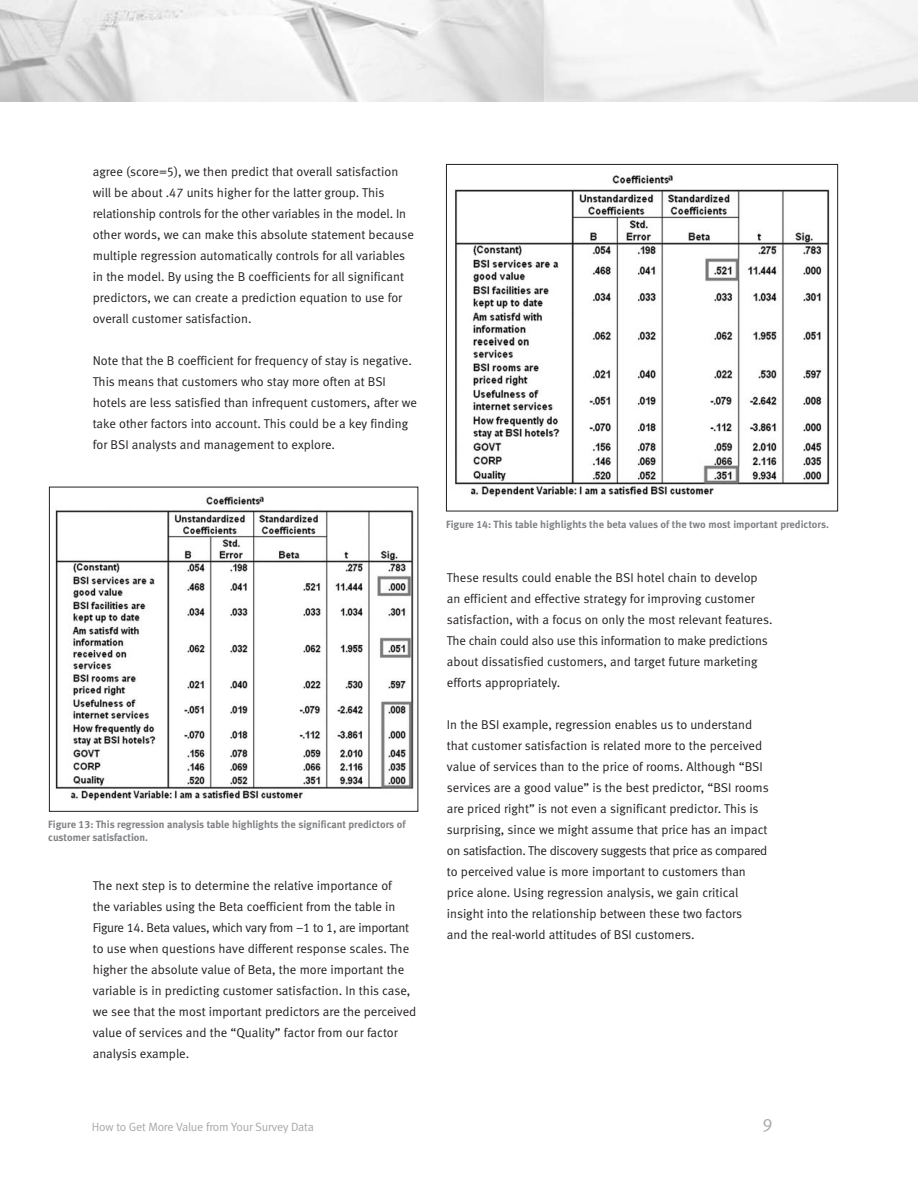
<style>
.page{position:relative;width:918px;height:1188px;background:#fff}
.page>*{position:absolute;margin:0;border:0;box-sizing:border-box;transform-origin:0 0}
.t1{font:18px "Meta Normal LF";color:#a8a9ad}
.t2{font:12.75px/21px "Meta Normal LF";color:#231f20}
.t3{font:12px "Meta Normal";letter-spacing:-.015em;color:#a8a9ad}
.t4{font:10.5px/12.6px "Meta Bold LF";color:#808285}
</style>
<div class="page">
<img style="left:0;top:0;width:918px;height:102px">
<img style="left:55px;top:496px;width:359px;height:305px">
<div style="left:49px;top:487px;width:369px;height:325px;border:1px solid #231f20"></div>
<img style="left:454px;top:175px;width:376px;height:322px">
<div style="left:446px;top:164px;width:392px;height:348px;border:1px solid #231f20"></div>
<p class="t2" style="left:93px;top:163px;width:323px">agree (score=5), we then predict that overall satisfaction will be about .47 units higher for the latter group. This relationship controls for the other variables in the model. In other words, we can make this absolute statement because multiple regression automatically controls for all variables in the model. By using the B coefficients for all significant predictors, we can create a prediction equation to use for overall customer satisfaction.</p>
<p class="t2" style="left:93px;top:352px;width:326px">Note that the B coefficient for frequency of stay is negative.<br>This means that customers who stay more often at BSI hotels are less satisfied than infrequent customers, after we take other factors into account. This could be a key finding for BSI analysts and management to explore.</p>
<p class="t4" style="left:48px;top:819px;width:359px">Figure 13: This regression analysis table highlights the significant predictors of customer satisfaction.</p>
<p class="t2" style="left:93px;top:877px;width:325px">The next step is to determine the relative importance of<br>the variables using the Beta coefficient from the table in Figure 14. Beta values, which vary from –1 to 1, are important to use when questions have different response scales. The higher the absolute value of Beta, the more important the variable is in predicting customer satisfaction. In this case, we see that the most important predictors are the perceived value of services and the “Quality” factor from our factor analysis example.</p>
<p class="t4" style="left:446px;top:519px;width:384px">Figure 14: This table highlights the beta values of the two most important predictors.</p>
<p class="t2" style="left:447px;top:568px;width:327px">These results could enable the BSI hotel chain to develop an efficient and effective strategy for improving customer satisfaction, with a focus on only the most relevant features.<br>The chain could also use this information to make predictions about dissatisfied customers, and target future marketing efforts appropriately.</p>
<p class="t2" style="left:447px;top:715px;width:323px">In the BSI example, regression enables us to understand that customer satisfaction is related more to the perceived value of services than to the price of rooms. Although “BSI services are a good value” is the best predictor, “BSI rooms are priced right” is not even a significant predictor. This is surprising, since we might assume that price has an impact on satisfaction. The discovery suggests that price as compared to perceived value is more important to customers than price alone. Using regression analysis, we gain critical insight into the relationship between these two factors<br>and the real-world attitudes of BSI customers.</p>
<p class="t3" style="left:92px;top:1122px;width:223px">How to Get More Value from Your Survey Data</p>
<h1 class="t1" style="left:763px;top:1118px;width:12px">9</h1>
</div>
